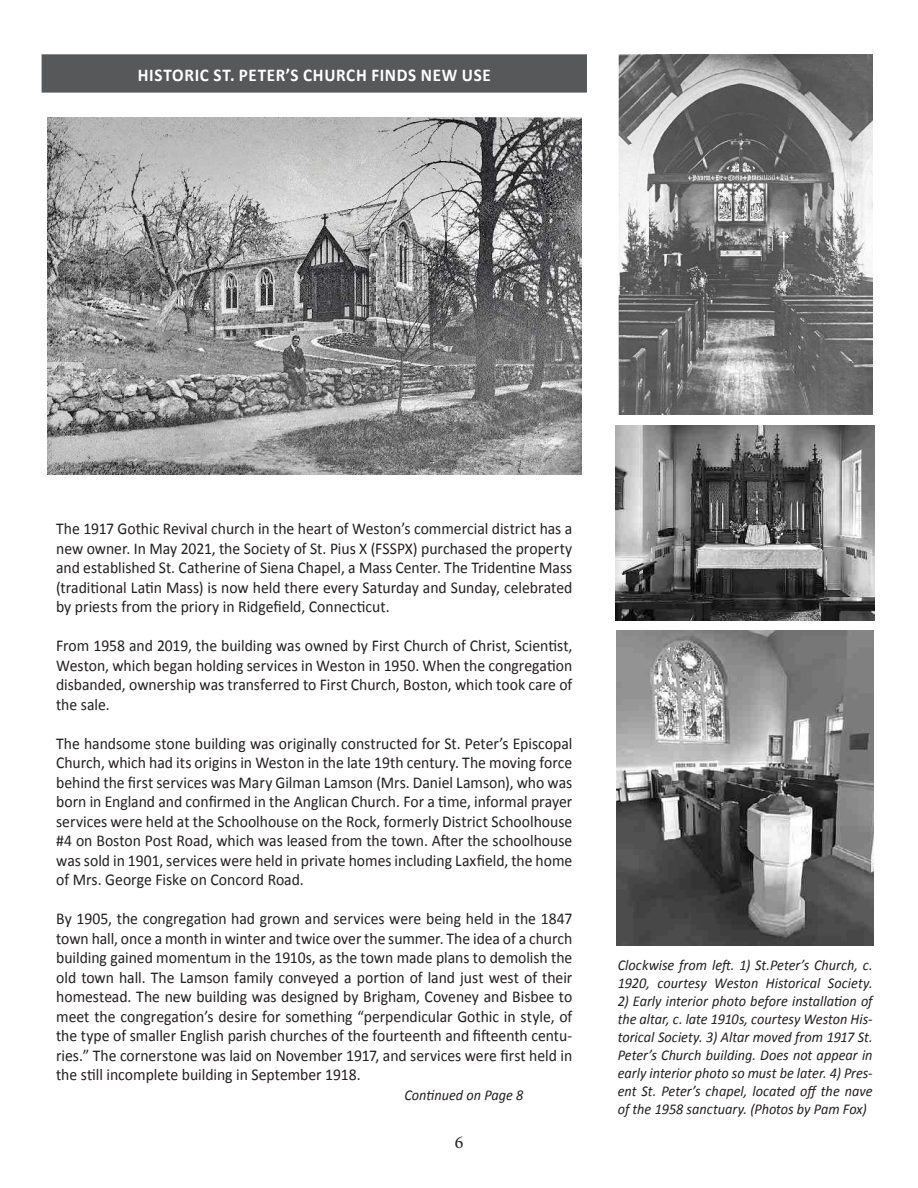
<style>
.page{position:relative;width:918px;height:1188px;background:#fff}
.page>*{position:absolute;margin:0;border:0;box-sizing:border-box;transform-origin:0 0}
.head1{font:700 18px "Calibri";letter-spacing:.04em;color:#fff;scale:.95 1}
.t1{font:18px "Minion Pro";color:#231f20}
.text{font:16.5px/19.5px "Calibri";color:#231f20;text-align:justify;scale:.95 1}
.t2{font:italic 15px/18px "Calibri";color:#231f20;scale:.95 1}
</style>
<div class="page">
<div style="left:42px;top:54px;width:545px;height:39px;background:#57585a"></div>
<img style="left:616px;top:426px;width:259px;height:194px">
<img style="left:617px;top:630px;width:257px;height:316px">
<img style="left:618px;top:54px;width:254px;height:361px">
<img style="left:48px;top:117px;width:533px;height:357px">
<p class="head1" style="left:138px;top:64px;width:373px">HISTORIC ST. PETER’S CHURCH FINDS NEW USE</p>
<p class="text" style="left:56px;top:519px;width:545px">The 1917 Gothic Revival church in the heart of Weston’s commercial district has a new owner. In May 2021, the Society of St. Pius X (FSSPX) purchased the property and established St. Catherine of Siena Chapel, a Mass Center. The Tridentine Mass (traditional Latin Mass) is now held there every Saturday and Sunday, celebrated by priests from the priory in Ridgefield, Connecticut.</p>
<p class="text" style="left:56px;top:636px;width:545px">From 1958 and 2019, the building was owned by First Church of Christ, Scientist, Weston, which began holding services in Weston in 1950. When the congregation disbanded, ownership was transferred to First Church, Boston, which took care of the sale.</p>
<p class="text" style="left:56px;top:734px;width:545px">The handsome stone building was originally constructed for St. Peter’s Episcopal Church, which had its origins in Weston in the late 19th century. The moving force behind the first services was Mary Gilman Lamson (Mrs. Daniel Lamson), who was born in England and confirmed in the Anglican Church. For a time, informal prayer services were held at the Schoolhouse on the Rock, formerly District Schoolhouse #4 on Boston Post Road, which was leased from the town. After the schoolhouse was sold in 1901, services were held in private homes including Laxfield, the home of Mrs. George Fiske on Concord Road.</p>
<p class="text" style="left:56px;top:909px;width:545px">By 1905, the congregation had grown and services were being held in the 1847 town hall, once a month in winter and twice over the summer. The idea of a church building gained momentum in the 1910s, as the town made plans to demolish the old town hall. The Lamson family conveyed a portion of land just west of their homestead. The new building was designed by Brigham, Coveney and Bisbee to meet the congregation’s desire for something “perpendicular Gothic in style, of the type of smaller English parish churches of the fourteenth and fifteenth centu&shy;ries.” The cornerstone was laid on November 1917, and services were first held in the still incomplete building in September 1918.</p>
<p class="t2" style="left:404px;top:1085px;width:127px">Continued on Page 8</p>
<p class="t1" style="left:455px;top:1130px;width:10px">6</p>
<p class="t2" style="left:618px;top:956px;width:270px">Clockwise from left. 1) St.Peter’s Church, c.<br>1920, courtesy Weston Historical Society.</p>
<p class="t2" style="left:618px;top:992px;width:270px;text-align:justify">2) Early interior photo before installation of the altar, c. late 1910s, courtesy Weston His&shy;torical Society. 3) Altar moved from 1917 St.<br>Peter’s Church building. Does not appear in early interior photo so must be later. 4) Pres&shy;ent St. Peter’s chapel, located off the nave of the 1958 sanctuary. (Photos by Pam Fox)</p>
</div>
